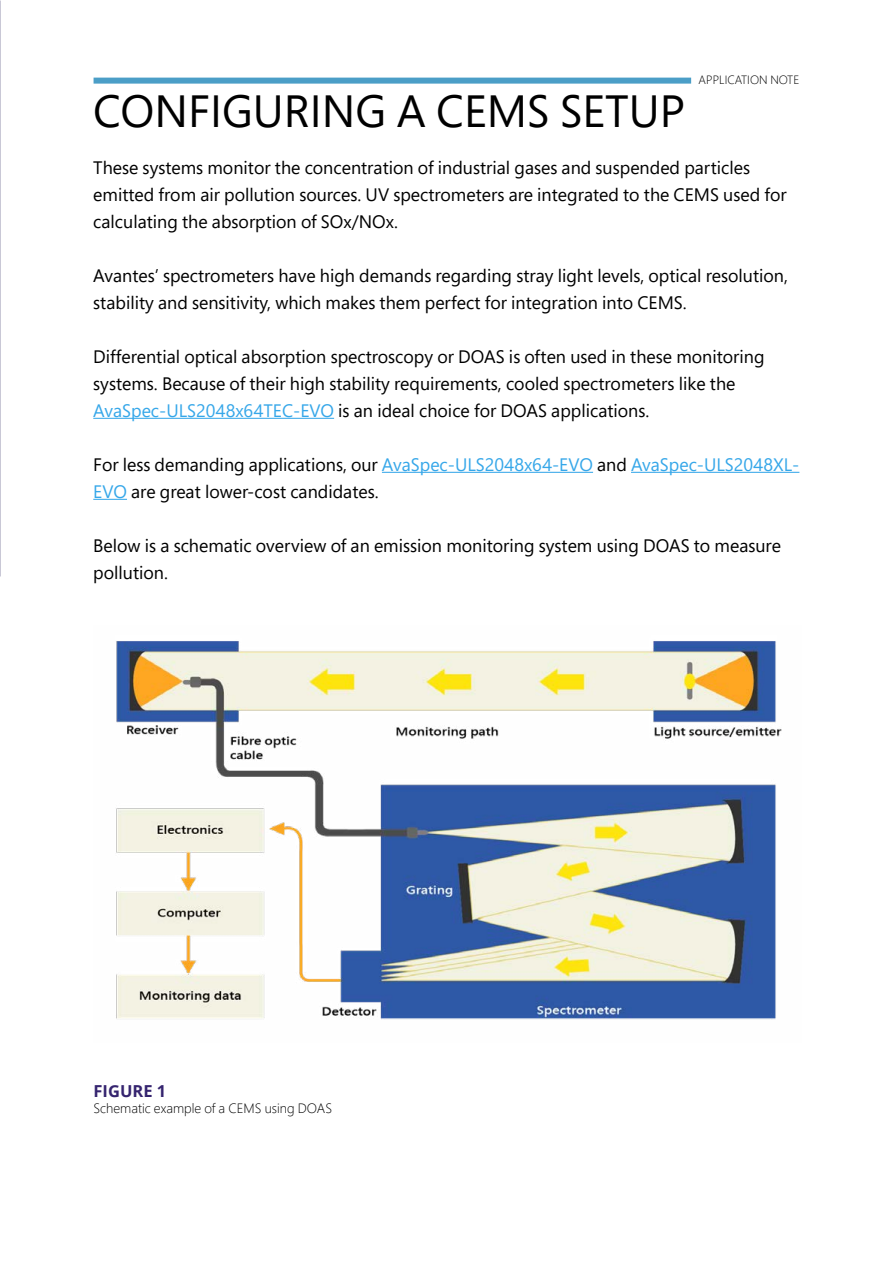
<style>
.page{position:relative;width:893px;height:1263px;background:#fff}
.page>*{position:absolute;margin:0;border:0;box-sizing:border-box;transform-origin:0 0}
.t1{font:45px "Segoe Pro";color:#000}
.t2{font:18px/27px "Segoe Pro";color:#000}
.t3{font:700 16.5px "Open Sans";color:#35246f}
.t4{font:300 13.5px "Segoe Pro";color:#000}
.t5{font:300 12px "Segoe Pro";color:#000}
.s1{color:#36a7e9}
</style>
<div class="page">
<img style="left:0;top:0;width:1px;height:576px">
<div style="left:94px;top:78px;width:597px;height:6px;background:#4b9ec7"></div>
<hr style="left:93px;top:418px;width:241px;height:1px;background:#36a7e9">
<hr style="left:382px;top:472px;width:211px;height:1px;background:#36a7e9">
<hr style="left:631px;top:472px;width:168px;height:1px;background:#36a7e9">
<hr style="left:93px;top:499px;width:34px;height:1px;background:#36a7e9">
<img style="left:116px;top:641px;width:666px;height:379px">
<h1 class="t1" style="left:93px;top:80px;width:593px">CONFIGURING A CEMS SETUP</h1>
<p class="t5" style="left:699px;top:72px;width:102px">APPLICATION NOTE</p>
<p class="t2" style="left:93px;top:153px;width:695px">These systems monitor the concentration of industrial gases and suspended particles emitted from air pollution sources. UV spectrometers are integrated to the CEMS used for calculating the absorption of SOx/NOx.</p>
<p class="t2" style="left:93px;top:261px;width:696px">Avantes’ spectrometers have high demands regarding stray light levels, optical resolution, stability and sensitivity, which makes them perfect for integration into CEMS.</p>
<p class="t2" style="left:93px;top:342px;width:673px">Differential optical absorption spectroscopy or DOAS is often used in these monitoring systems. Because of their high stability requirements, cooled spectrometers like the<br><span class="s1">AvaSpec-ULS2048x64TEC-EVO</span> is an ideal choice for DOAS applications.</p>
<p class="t2" style="left:93px;top:450px;width:708px">For less demanding applications, our <span class="s1">AvaSpec-ULS2048x64-EVO</span> and <span class="s1">AvaSpec-ULS2048XL-<br>EVO</span> are great lower-cost candidates.</p>
<p class="t2" style="left:93px;top:531px;width:689px">Below is a schematic overview of an emission monitoring system using DOAS to measure pollution.</p>
<p class="t3" style="left:94px;top:1079px;width:74px">FIGURE 1</p>
<p class="t4" style="left:94px;top:1099px;width:240px">Schematic example of a CEMS using DOAS</p>
</div>
